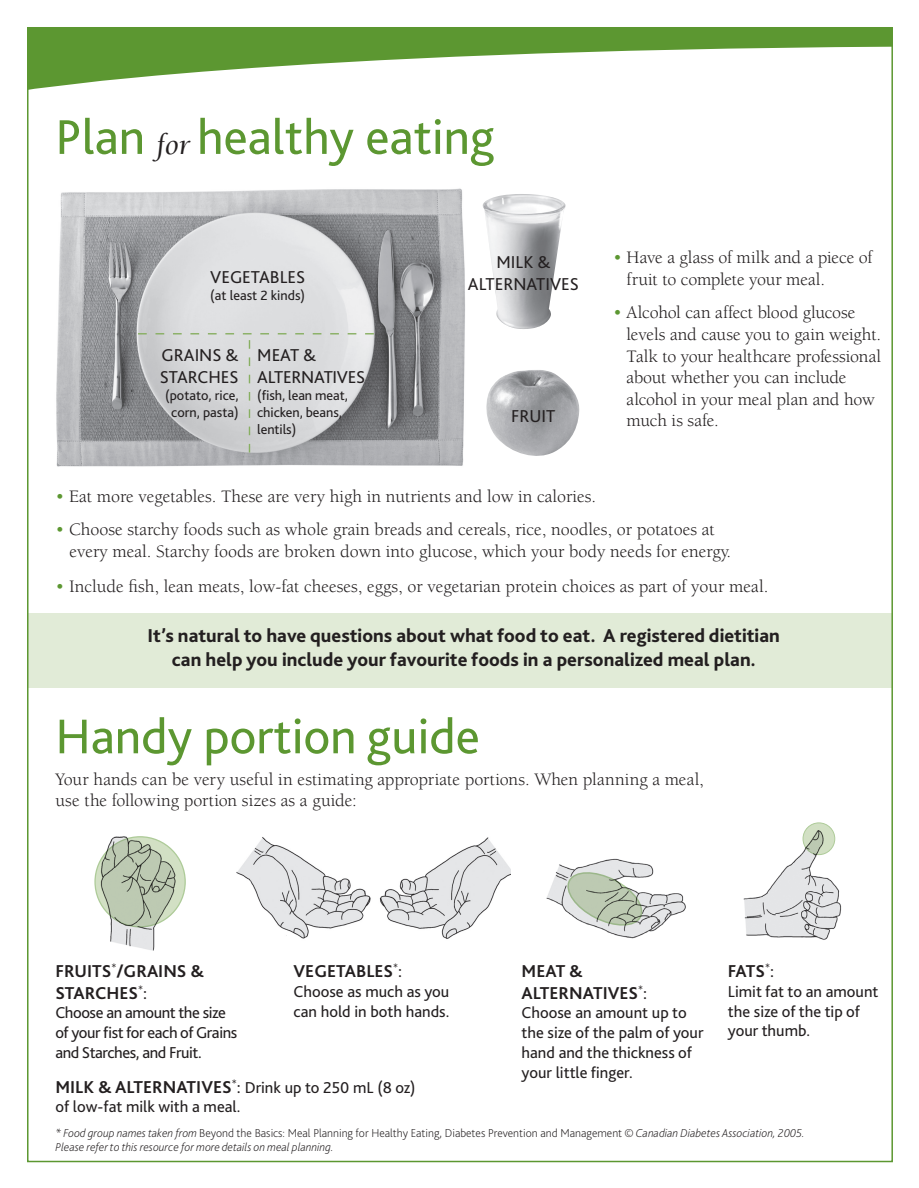
<style>
.page{position:relative;width:919px;height:1188px;background:#fff}
.page>*{position:absolute;margin:0;border:0;box-sizing:border-box;transform-origin:0 0}
.t1{font:51px "Bliss 2";color:#5c9731}
.t2{font:800 19.5px "Bliss 2";color:#231f20}
.Body_copy{font:18px/21.6px "Berkeley Std";color:#231f20}
.t3{font:18px/21.6px "Bliss 2";color:#231f20}
.t4{font:700 18px/21.6px "Bliss 2";color:#231f20}
.t5{font:16.5px/19.8px "Bliss 2";color:#231f20}
.t6{font:16.5px/19.8px "Bliss 2";letter-spacing:-.025em;color:#231f20}
.t7{font:14.1px "Bliss 2";color:#231f20}
.t8{font:italic 200 12px/14.4px "Bliss 2";color:#231f20}
.s1{font-family:"Berkeley Std";font-style:italic;font-size:30px;color:#231f20}
.s2{color:#5c9731}
.s3{font-weight:400}
.s4{font-weight:700;font-size:18px}
.s5{font-size:18px}
.s6{font-style:normal}
</style>
<div class="page">
<div style="left:27px;top:614px;width:865px;height:74px;background:#e1ebd7"></div>
<svg style="left:30px;top:30px;width:859px;height:60px"></svg>
<img style="left:56px;top:188px;width:409px;height:279px">
<img style="left:486px;top:370px;width:94px;height:86px">
<img style="left:482px;top:194px;width:83px;height:135px">
<svg style="left:249px;top:340px;width:1px;height:113px"></svg>
<svg style="left:138px;top:333px;width:236px;height:1px"></svg>
<img style="left:236px;top:837px;width:274px;height:102px">
<img style="left:546px;top:858px;width:140px;height:81px">
<img style="left:743px;top:830px;width:99px;height:110px">
<img style="left:96px;top:836px;width:90px;height:115px">
<svg style="left:95px;top:837px;width:90px;height:90px;fill:#bdcab2"></svg>
<svg style="left:802px;top:823px;width:32px;height:32px"></svg>
<div style="left:802px;top:823px;width:33px;height:32px;border:1px solid #5c9731;border-radius:50%"></div>
<svg style="left:562px;top:868px;width:85px;height:60px"></svg>
<p class="t1" style="left:55px;top:105px;width:440px">Plan <span class="s1">for</span> healthy eating</p>
<p class="t3" style="left:210px;top:266px;width:97px">VEGETABLES</p>
<p class="t7" style="left:210px;top:286px;width:96px">(at least 2 kinds)</p>
<p class="t3" style="left:160px;top:344px;width:80px">GRAINS &amp;<br>STARCHES</p>
<p class="t7" style="left:165px;top:386px;width:75px">(potato, rice,</p>
<p class="t7" style="left:171px;top:403px;width:69px">corn, pasta)</p>
<p class="t3" style="left:257px;top:344px;width:61px">MEAT &amp;</p>
<p class="t3" style="left:257px;top:366px;width:109px">ALTERNATIVES</p>
<p class="t7" style="left:257px;top:386px;width:92px">(fish, lean meat,</p>
<p class="t7" style="left:257px;top:403px;width:86px">chicken, beans,</p>
<p class="t7" style="left:257px;top:420px;width:41px">lentils)</p>
<p class="t3" style="left:496px;top:251px;width:56px">MILK &amp;</p>
<p class="t3" style="left:468px;top:273px;width:112px">ALTERNATIVES</p>
<p class="t3" style="left:511px;top:405px;width:46px">FRUIT</p>
<p class="Body_copy" style="left:626px;top:247px;width:247px;text-indent:-13px"><span class="s2">•</span> Have a glass of milk and a piece of fruit to complete your meal.</p>
<p class="Body_copy" style="left:626px;top:302px;width:256px;text-indent:-13px"><span class="s2">•</span> Alcohol can affect blood glucose levels and cause you to gain weight.<br>Talk to your healthcare professional about whether you can include alcohol in your meal plan and how much is safe.</p>
<p class="Body_copy" style="left:55px;top:486px;width:542px"><span class="s2">•</span> Eat more vegetables. These are very high in nutrients and low in calories.</p>
<p class="Body_copy" style="left:55px;top:519px;width:661px"><span class="s2">•</span> Choose starchy foods such as whole grain breads and cereals, rice, noodles, or potatoes at</p>
<p class="Body_copy" style="left:69px;top:541px;width:663px">every meal. Starchy foods are broken down into glucose, which your body needs for energy.</p>
<p class="Body_copy" style="left:55px;top:576px;width:714px"><span class="s2">•</span> Include fish, lean meats, low-fat cheeses, eggs, or vegetarian protein choices as part of your meal.</p>
<p class="t2" style="left:148px;top:624px;width:633px">It’s natural to have questions about what food to eat. A registered dietitian</p>
<p class="t2" style="left:172px;top:647px;width:585px">can help you include your favourite foods in a personalized meal plan.</p>
<p class="t1" style="left:55px;top:705px;width:426px">Handy portion guide</p>
<p class="Body_copy" style="left:55px;top:768px;width:650px">Your hands can be very useful in estimating appropriate portions. When planning a meal,</p>
<p class="Body_copy" style="left:55px;top:790px;width:303px">use the following portion sizes as a guide:</p>
<p class="t4" style="left:55px;top:960px;width:150px">FRUITS<sup>*</sup>/GRAINS &amp;<br>STARCHES<sup>*</sup><span class="s3">:</span></p>
<p class="t6" style="left:55px;top:1003px;width:183px">Choose an amount the size of your fist for each of Grains and Starches, and Fruit.</p>
<p class="t4" style="left:293px;top:960px;width:110px">VEGETABLES<sup>*</sup><span class="s3">:</span></p>
<p class="t5" style="left:293px;top:981px;width:157px">Choose as much as you can hold in both hands.</p>
<p class="t5" style="left:55px;top:1077px;width:362px"><span class="s4">MILK &amp; ALTERNATIVES</span><sup>*</sup><span class="s5">:</span> Drink up to 250 mL (8 oz) of low-fat milk with a meal.</p>
<p class="t4" style="left:521px;top:960px;width:63px">MEAT &amp;</p>
<p class="t4" style="left:521px;top:981px;width:127px">ALTERNATIVES<sup>*</sup><span class="s3">:</span></p>
<p class="t5" style="left:521px;top:1003px;width:183px">Choose an amount up to the size of the palm of your hand and the thickness of your little finger.</p>
<p class="t4" style="left:727px;top:960px;width:48px">FATS<sup>*</sup><span class="s3">:</span></p>
<p class="t5" style="left:727px;top:981px;width:152px">Limit fat to an amount</p>
<p class="t5" style="left:727px;top:1001px;width:134px">the size of the tip of</p>
<p class="t5" style="left:727px;top:1021px;width:84px">your thumb.</p>
<p class="t8" style="left:55px;top:1125px;width:750px">* Food group names taken from <span class="s6">Beyond the Basics: Meal Planning for Healthy Eating, Diabetes Prevention and Management</span> © Canadian Diabetes Association, 2005.<br>Please refer to this resource for more details on meal planning.</p>
</div>
